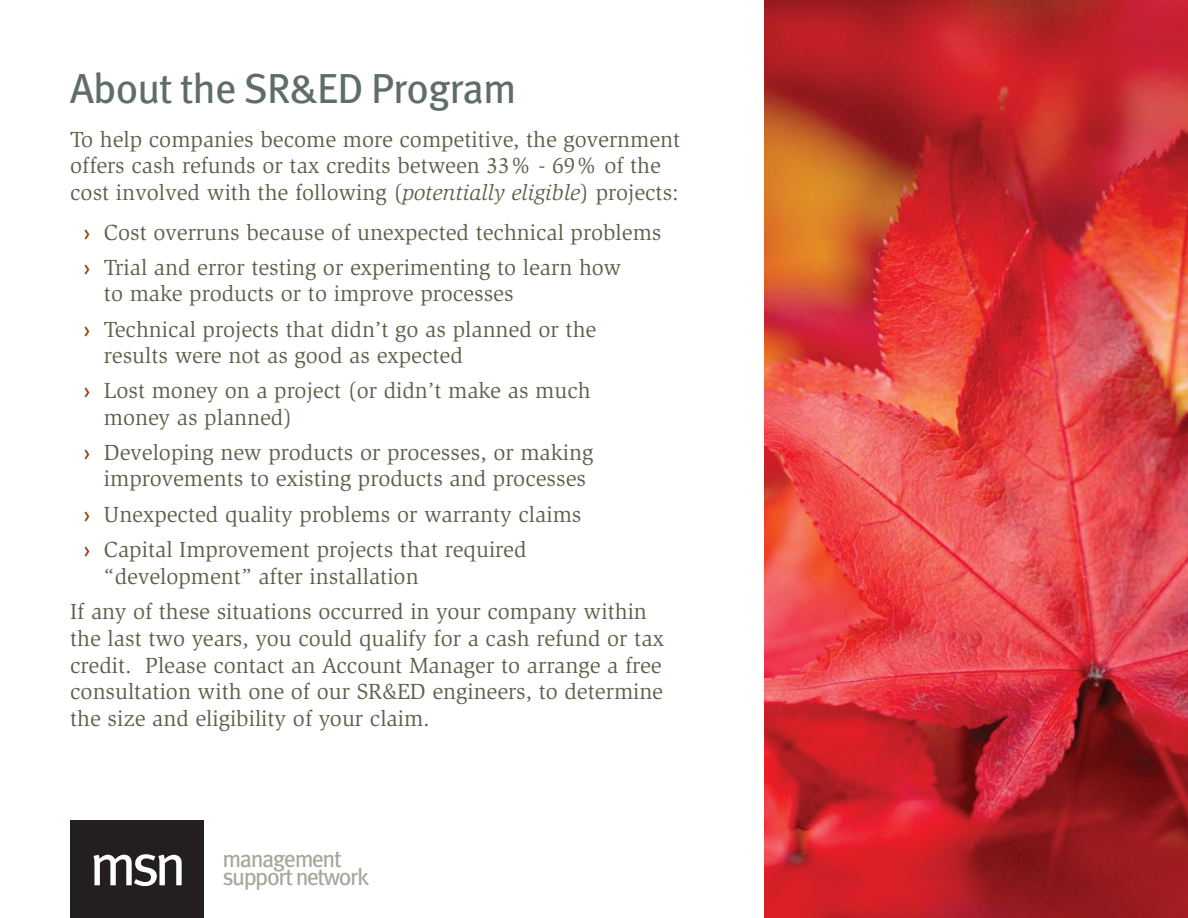
<style>
.page{position:relative;width:1188px;height:918px;background:#fff}
.page>*{position:absolute;margin:0;border:0;box-sizing:border-box;transform-origin:0 0}
.t1{font:59.4px "Meta";color:#fff}
.t2{font:42px "Meta";letter-spacing:-.02em;color:#5e6e66}
.t3{font:23.85px/18.5px "Meta";letter-spacing:-.055em;color:#a7a699}
.t4{font:22.5px/35.4px "Slimbach";color:#5f604b}
.s1{font-style:italic}
.s2{font-family:"Meta";color:#933c06}
</style>
<div class="page">
<img style="left:765px;top:0;width:423px;height:918px">
<div style="left:70px;top:820px;width:134px;height:98px;background:#231f20"></div>
<h2 class="t2" style="left:70px;top:64px;width:448px">About the SR&amp;ED Program</h2>
<p class="t4" style="left:70px;top:126px;width:611px;line-height:26.5px">To help companies become more competitive, the government offers cash refunds or tax credits between 33% - 69% of the cost involved with the following (<span class="s1">potentially eligible</span>) projects:</p>
<p class="t4" style="left:84px;top:215px;width:579px"><span class="s2">›</span> Cost overruns because of unexpected technical problems <span class="s2">›</span> Trial and error testing or experimenting to learn how</p>
<p class="t4" style="left:84px;top:276px;width:514px;text-indent:20px">to make products or to improve processes<br><span class="s2">›</span> Technical projects that didn’t go as planned or the</p>
<p class="t4" style="left:84px;top:338px;width:508px;text-indent:20px">results were not as good as expected<br><span class="s2">›</span> Lost money on a project (or didn’t make as much</p>
<p class="t4" style="left:84px;top:400px;width:511px;text-indent:20px">money as planned)<br><span class="s2">›</span> Developing new products or processes, or making</p>
<p class="t4" style="left:84px;top:461px;width:504px;text-indent:20px">improvements to existing products and processes <span class="s2">›</span> Unexpected quality problems or warranty claims <span class="s2">›</span> Capital Improvement projects that required</p>
<p class="t4" style="left:70px;top:558px;width:578px;line-height:35.8px;text-indent:34px">“development” after installation<br>If any of these situations occurred in your company within</p>
<p class="t4" style="left:70px;top:625px;width:596px;line-height:26.5px;text-align:justify">the last two years, you could qualify for a cash refund or tax credit. Please contact an Account Manager to arrange a free consultation with one of our SR&amp;ED engineers, to determine the size and eligibility of your claim.</p>
<h1 class="t1" style="left:89px;top:830px;width:99px">msn</h1>
<p class="t3" style="left:222px;top:849px;width:148px">management support network</p>
</div>
